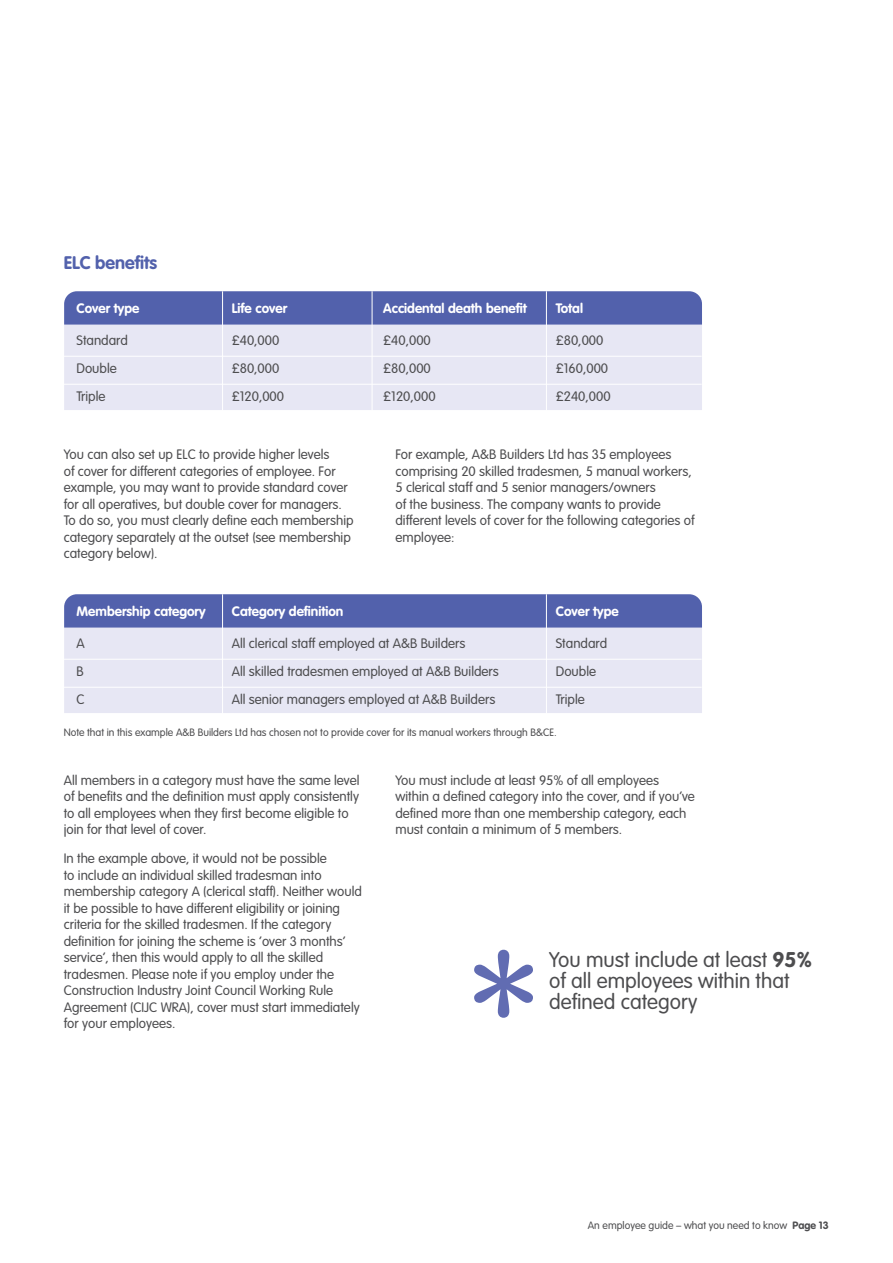
<style>
.page{position:relative;width:893px;height:1263px;background:#fff}
.page>*{position:absolute;margin:0;border:0;box-sizing:border-box;transform-origin:0 0}
.t1{font:300 21px/21px "VAG Rounded Std";color:#4d4d4f}
.t2{font:700 18px "VAG Rounded Std";color:#5261ac}
.t3{font:300 13.5px/16.5px "VAG Rounded Std";color:#4d4d4f}
.t4{font:700 13.5px "VAG Rounded Std";color:#fff}
.t5{font:300 10.5px "VAG Rounded Std";color:#4d4d4f}
.s1{font-weight:700}
</style>
<div class="page">
<div style="left:64px;top:325px;width:638px;height:85px;background:#e7e7f4"></div>
<div style="left:64px;top:291px;width:638px;height:34px;background:#5261ac"></div>
<hr style="left:64px;top:356px;width:638px;height:1px;background:#fff">
<hr style="left:64px;top:384px;width:638px;height:1px;background:#fff">
<hr style="left:222px;top:291px;width:1px;height:124px;background:#fff">
<hr style="left:372px;top:291px;width:1px;height:124px;background:#fff">
<hr style="left:546px;top:291px;width:1px;height:124px;background:#fff">
<div style="left:64px;top:627px;width:638px;height:86px;background:#e7e7f4"></div>
<div style="left:64px;top:594px;width:638px;height:33px;background:#5261ac"></div>
<hr style="left:64px;top:659px;width:638px;height:1px;background:#fff">
<hr style="left:64px;top:687px;width:638px;height:1px;background:#fff">
<hr style="left:222px;top:594px;width:1px;height:124px;background:#fff">
<hr style="left:546px;top:594px;width:1px;height:124px;background:#fff">
<svg style="left:474px;top:950px;width:59px;height:68px"></svg>
<h2 class="t2" style="left:64px;top:252px;width:95px">ELC benefits</h2>
<p class="t4" style="left:77px;top:300px;width:64px">Cover type</p>
<p class="t4" style="left:232px;top:300px;width:57px">Life cover</p>
<p class="t4" style="left:383px;top:300px;width:145px">Accidental death benefit</p>
<p class="t4" style="left:556px;top:300px;width:29px">Total</p>
<p class="t3" style="left:77px;top:333px;width:53px">Standard</p>
<p class="t3" style="left:232px;top:333px;width:49px">£40,000</p>
<p class="t3" style="left:383px;top:333px;width:49px">£40,000</p>
<p class="t3" style="left:556px;top:333px;width:49px">£80,000</p>
<p class="t3" style="left:77px;top:361px;width:42px">Double</p>
<p class="t3" style="left:232px;top:361px;width:49px">£80,000</p>
<p class="t3" style="left:383px;top:361px;width:49px">£80,000</p>
<p class="t3" style="left:556px;top:361px;width:54px">£160,000</p>
<p class="t3" style="left:77px;top:389px;width:31px">Triple</p>
<p class="t3" style="left:232px;top:389px;width:54px">£120,000</p>
<p class="t3" style="left:383px;top:389px;width:54px">£120,000</p>
<p class="t3" style="left:556px;top:389px;width:56px">£240,000</p>
<p class="t3" style="left:64px;top:447px;width:291px">You can also set up ELC to provide higher levels<br>of cover for different categories of employee. For example, you may want to provide standard cover for all operatives, but double cover for managers.<br>To do so, you must clearly define each membership category separately at the outset (see membership category below).</p>
<p class="t3" style="left:395px;top:447px;width:301px">For example, A&amp;B Builders Ltd has 35 employees comprising 20 skilled tradesmen, 5 manual workers, 5 clerical staff and 5 senior managers/owners<br>of the business. The company wants to provide different levels of cover for the following categories of employee:</p>
<p class="t4" style="left:77px;top:603px;width:131px">Membership category</p>
<p class="t4" style="left:232px;top:603px;width:113px">Category definition</p>
<p class="t4" style="left:556px;top:603px;width:64px">Cover type</p>
<p class="t3" style="left:77px;top:636px;width:10px">A</p>
<p class="t3" style="left:232px;top:636px;width:235px">All clerical staff employed at A&amp;B Builders</p>
<p class="t3" style="left:556px;top:636px;width:53px">Standard</p>
<p class="t3" style="left:77px;top:664px;width:9px">B</p>
<p class="t3" style="left:232px;top:664px;width:269px">All skilled tradesmen employed at A&amp;B Builders</p>
<p class="t3" style="left:556px;top:664px;width:42px">Double</p>
<p class="t3" style="left:77px;top:692px;width:10px">C</p>
<p class="t3" style="left:232px;top:692px;width:265px">All senior managers employed at A&amp;B Builders</p>
<p class="t3" style="left:556px;top:692px;width:31px">Triple</p>
<p class="t5" style="left:64px;top:726px;width:494px">Note that in this example A&amp;B Builders Ltd has chosen not to provide cover for its manual workers through B&amp;CE.</p>
<p class="t3" style="left:64px;top:772px;width:297px">All members in a category must have the same level of benefits and the definition must apply consistently to all employees when they first become eligible to join for that level of cover.</p>
<p class="t3" style="left:64px;top:851px;width:300px">In the example above, it would not be possible<br>to include an individual skilled tradesman into membership category A (clerical staff). Neither would it be possible to have different eligibility or joining criteria for the skilled tradesmen. If the category definition for joining the scheme is ‘over 3 months’ service’, then this would apply to all the skilled tradesmen. Please note if you employ under the Construction Industry Joint Council Working Rule Agreement (CIJC WRA), cover must start immediately for your employees.</p>
<p class="t3" style="left:395px;top:772px;width:301px">You must include at least 95% of all employees within a defined category into the cover, and if you’ve defined more than one membership category, each must contain a minimum of 5 members.</p>
<h1 class="t1" style="left:549px;top:950px;width:264px">You must include at least <span class="s1">95% </span>of all employees within that defined category</h1>
<p class="t5" style="left:588px;top:1219px;width:242px">An employee guide – what you need to know <span class="s1">Page 13</span></p>
</div>
